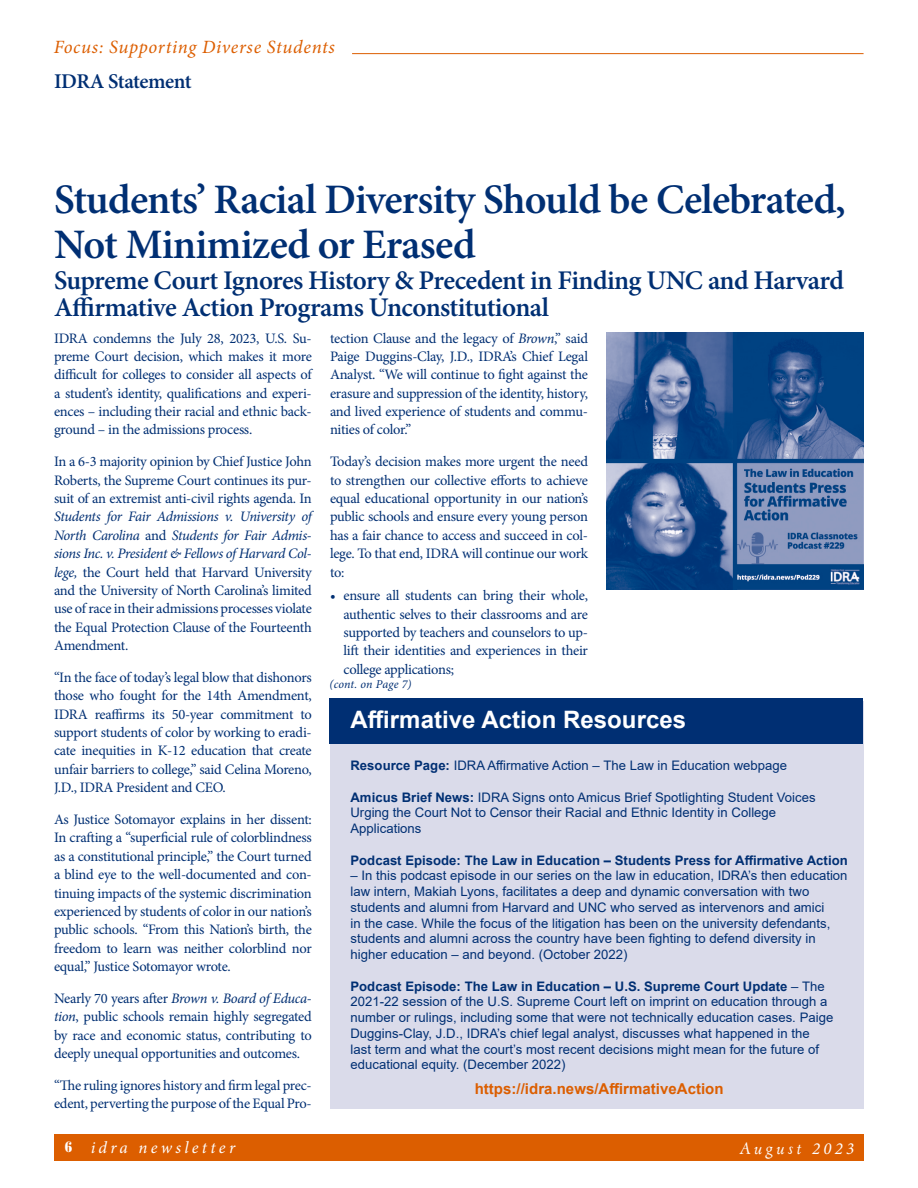
<style>
.page{position:relative;width:918px;height:1188px;background:#fff}
.page>*{position:absolute;margin:0;border:0;box-sizing:border-box;transform-origin:0 0}
.t1{font:600 42px/45px "Minion Pro";letter-spacing:-.02em;color:#002f73}
.t2{font:600 27px/27px "Minion Pro";letter-spacing:-.025em;color:#002f73}
.subhead{font:700 24px "Arial";color:#fff}
.t3{font:600 21px "Minion Pro";letter-spacing:-.025em;color:#002f73}
.t4{font:italic 18.75px "Minion Pro";letter-spacing:.035em;color:#dc5e00}
.t5{font:italic 16.8px "Minion Pro";letter-spacing:.195em;color:#fff}
.t6{font:italic 16.8px "Eldorado Text";letter-spacing:.2em;color:#fff}
.subhead-2{font:700 15px "Arial";color:#dc5e00}
.Paragraph_Style_1{font:14.4px/18.3px "Minion Pro";letter-spacing:-.02em;color:#002f73;text-align:justify}
.subhead-3{font:13.2px/15.8px "Arial";color:#002f73}
.subhead-4{font:700 13.2px "Arial";color:#002f73}
.body{font:italic 12px "Minion Pro";letter-spacing:.01em;color:#002f73}
.s1{font-style:italic}
.s2{font-weight:700}
.s3{font-family:"Inflex MT Std";font-weight:700;font-style:normal;font-size:15px}
.s4{font-family:"Minion Pro"}
</style>
<div class="page">
<div style="left:54px;top:1134px;width:810px;height:27px;background:#dc5e00"></div>
<hr style="left:352px;top:53px;width:512px;height:1px;background:#dc5e00">
<div style="left:330px;top:701px;width:534px;height:408px;background:#dadbea"></div>
<div style="left:329px;top:698px;width:534px;height:46px;background:#002f73"></div>
<img style="left:607px;top:332px;width:257px;height:257px">
<h3 class="t4" style="left:54px;top:34px;width:283px">Focus: Supporting Diverse Students</h3>
<p class="t3" style="left:54px;top:66px;width:139px">IDRA Statement</p>
<p class="t1" style="left:54px;top:177px;width:793px">Students’ Racial Diversity Should be Celebrated,<br>Not Minimized or Erased</p>
<p class="t2" style="left:54px;top:266px;width:791px">Supreme Court Ignores History &amp; Precedent in Finding UNC and Harvard<br>Affirmative Action Programs Unconstitutional</p>
<p class="Paragraph_Style_1" style="left:54px;top:329px;width:259px">IDRA condemns the July 28, 2023, U.S. Su&shy;preme Court decision, which makes it more difficult for colleges to consider all aspects of a student’s identity, qualifications and experi&shy;ences – including their racial and ethnic back&shy;ground – in the admissions process.</p>
<p class="Paragraph_Style_1" style="left:54px;top:453px;width:259px">In a 6-3 majority opinion by Chief Justice John Roberts, the Supreme Court continues its pur&shy;suit of an extremist anti-civil rights agenda. In <span class="s1">Students for Fair Admissions v. University of North Carolina</span> and <span class="s1">Students for Fair Admis&shy;sions Inc. v. President &amp; Fellows of Harvard Col&shy;lege,</span> the Court held that Harvard University and the University of North Carolina’s limited use of race in their admissions processes violate the Equal Protection Clause of the Fourteenth Amendment.</p>
<p class="Paragraph_Style_1" style="left:54px;top:668px;width:259px">“In the face of today’s legal blow that dishonors those who fought for the 14th Amendment, IDRA reaffirms its 50-year commitment to support students of color by working to eradi&shy;cate inequities in K-12 education that create unfair barriers to college,” said Celina Moreno, J.D., IDRA President and CEO.</p>
<p class="Paragraph_Style_1" style="left:54px;top:810px;width:259px">As Justice Sotomayor explains in her dissent:<br>In crafting a “superficial rule of colorblindness as a constitutional principle,” the Court turned a blind eye to the well-documented and con&shy;tinuing impacts of the systemic discrimination experienced by students of color in our nation’s public schools. “From this Nation’s birth, the freedom to learn was neither colorblind nor equal,” Justice Sotomayor wrote.</p>
<p class="Paragraph_Style_1" style="left:54px;top:989px;width:259px">Nearly 70 years after <span class="s1">Brown v. Board of Educa&shy;tion</span>, public schools remain highly segregated by race and economic status, contributing to deeply unequal opportunities and outcomes.</p>
<p class="Paragraph_Style_1" style="left:54px;top:1076px;width:259px">“The ruling ignores history and firm legal prec&shy;edent, perverting the purpose of the Equal Pro-</p>
<p class="Paragraph_Style_1" style="left:330px;top:329px;width:260px">tection Clause and the legacy of <span class="s1">Brown</span>,” said Paige Duggins-Clay, J.D., IDRA’s Chief Legal Analyst. “We will continue to fight against the erasure and suppression of the identity, history, and lived experience of students and commu&shy;nities of color.”</p>
<p class="Paragraph_Style_1" style="left:330px;top:453px;width:260px">Today’s decision makes more urgent the need to strengthen our collective efforts to achieve equal educational opportunity in our nation’s public schools and ensure every young person has a fair chance to access and succeed in col&shy;lege. To that end, IDRA will continue our work to:</p>
<p class="Paragraph_Style_1" style="left:344px;top:586px;width:246px;text-indent:-14px">• ensure all students can bring their whole, authentic selves to their classrooms and are supported by teachers and counselors to up&shy;lift their identities and experiences in their college applications;</p>
<p class="body" style="left:329px;top:676px;width:84px">(cont. on Page 7)</p>
<p class="subhead" style="left:350px;top:703px;width:337px">Affirmative Action Resources</p>
<p class="subhead-3" style="left:350px;top:757px;width:438px"><span class="s2">Resource Page:</span> IDRA Affirmative Action – The Law in Education webpage</p>
<p class="subhead-3" style="left:350px;top:789px;width:467px"><span class="s2">Amicus Brief News:</span> IDRA Signs onto Amicus Brief Spotlighting Student Voices<br>Urging the Court Not to Censor their Racial and Ethnic Identity in College<br>Applications</p>
<p class="subhead-4" style="left:350px;top:851px;width:499px">Podcast Episode: The Law in Education – Students Press for Affirmative Action</p>
<p class="subhead-3" style="left:350px;top:868px;width:499px">– In this podcast episode in our series on the law in education, IDRA’s then education law intern, Makiah Lyons, facilitates a deep and dynamic conversation with two students and alumni from Harvard and UNC who served as intervenors and amici<br>in the case. While the focus of the litigation has been on the university defendants, students and alumni across the country have been fighting to defend diversity in higher education – and beyond. (October 2022)</p>
<p class="subhead-3" style="left:350px;top:978px;width:484px"><span class="s2">Podcast Episode: The Law in Education – U.S. Supreme Court Update</span> – The 2021-22 session of the U.S. Supreme Court left on imprint on education through a number or rulings, including some that were not technically education cases. Paige Duggins-Clay, J.D., IDRA’s chief legal analyst, discusses what happened in the last term and what the court’s most recent decisions might mean for the future of educational equity. (December 2022)</p>
<p class="subhead-2" style="left:475px;top:1078px;width:250px">https://idra.news/AffirmativeAction</p>
<p class="t5" style="left:65px;top:1136px;width:172px"><span class="s3">6</span> idra newsletter</p>
<p class="t6" style="left:740px;top:1139px;width:116px">August <span class="s4">2023</span></p>
</div>
